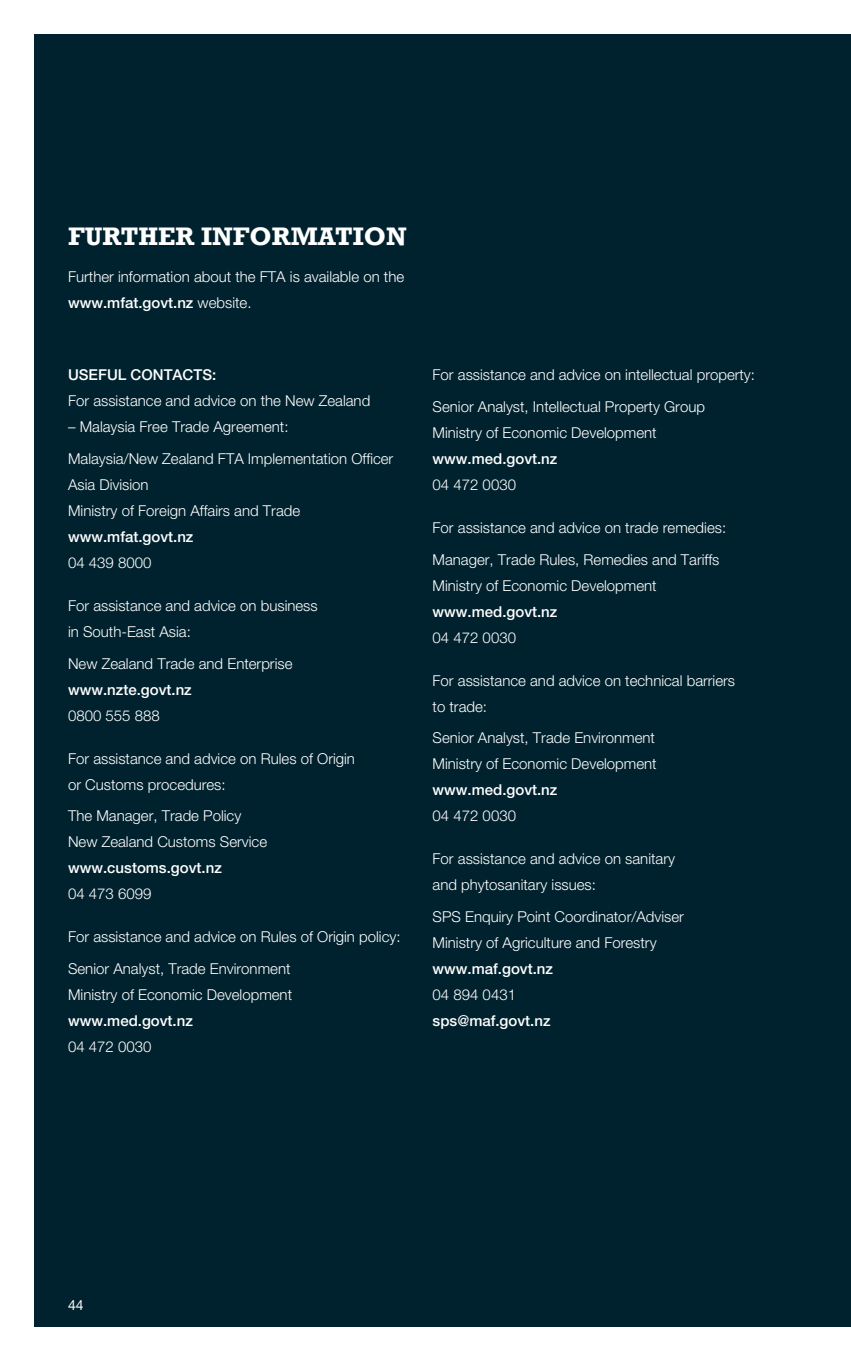
<style>
.page{position:relative;width:851px;height:1361px;background:#fff}
.page>*{position:absolute;margin:0;border:0;box-sizing:border-box;transform-origin:0 0}
.t1{font:700 26px "Rockwell";color:#fff}
.t2{font:300 15px/26px "Helvetica Neue Maori";color:#fff}
.t3{font:500 15px "Helvetica Neue Maori";color:#fff}
.t4{font:14px "Helvetica Neue Maori";color:#fff}
.s1{font-weight:500}
</style>
<div class="page">
<div style="left:34px;top:34px;width:816px;height:1293px;background:#00222e"></div>
<h1 class="t1" style="left:68px;top:220px;width:72px">FURTHE</h1>
<h1 class="t1" style="left:175px;top:220px;width:44px">R INFO</h1>
<h1 class="t1" style="left:272px;top:220px;width:82px">RMATION</h1>
<p class="t2" style="left:68px;top:263px;width:337px">Further information about the FTA is available on the <span class="s1">www.mfat.govt.nz</span> website.</p>
<p class="t3" style="left:68px;top:366px;width:22px">Useful</p>
<p class="t3" style="left:131px;top:366px;width:22px">Contacts</p>
<p class="t3" style="left:212px;top:366px;width:6px">:</p>
<p class="t2" style="left:68px;top:388px;width:304px">For assistance and advice on the New Zealand</p>
<p class="t2" style="left:68px;top:411px;width:327px;line-height:31.6px">– Malaysia Free Trade Agreement:<br>Malaysia/New Zealand FTA Implementation Officer</p>
<p class="t2" style="left:68px;top:471px;width:233px">Asia Division<br>Ministry of Foreign Affairs and Trade</p>
<p class="t3" style="left:68px;top:528px;width:127px">www.mfat.govt.nz</p>
<p class="t2" style="left:68px;top:549px;width:85px">04 439 8000</p>
<p class="t2" style="left:68px;top:592px;width:251px">For assistance and advice on business in South-East Asia:</p>
<p class="t2" style="left:68px;top:650px;width:226px">New Zealand Trade and Enterprise</p>
<p class="t3" style="left:68px;top:680px;width:125px">www.nzte.govt.nz</p>
<p class="t2" style="left:68px;top:702px;width:93px">0800 555 888</p>
<p class="t2" style="left:68px;top:745px;width:288px">For assistance and advice on Rules of Origin or Customs procedures:</p>
<p class="t2" style="left:68px;top:802px;width:200px">The Manager, Trade Policy<br>New Zealand Customs Service</p>
<p class="t3" style="left:68px;top:859px;width:155px">www.customs.govt.nz</p>
<p class="t2" style="left:68px;top:880px;width:85px">04 473 6099</p>
<p class="t2" style="left:68px;top:921px;width:334px;line-height:31.6px">For assistance and advice on Rules of Origin policy:<br>Senior Analyst, Trade Environment</p>
<p class="t2" style="left:68px;top:981px;width:225px">Ministry of Economic Development</p>
<p class="t3" style="left:68px;top:1012px;width:126px">www.med.govt.nz</p>
<p class="t2" style="left:68px;top:1033px;width:85px">04 472 0030</p>
<p class="t2" style="left:432px;top:359px;width:324px;line-height:31.6px">For assistance and advice on intellectual property:<br>Senior Analyst, Intellectual Property Group</p>
<p class="t2" style="left:432px;top:419px;width:225px">Ministry of Economic Development</p>
<p class="t3" style="left:432px;top:450px;width:126px">www.med.govt.nz</p>
<p class="t2" style="left:432px;top:471px;width:85px">04 472 0030</p>
<p class="t2" style="left:432px;top:511px;width:295px;line-height:31.6px">For assistance and advice on trade remedies:<br>Manager, Trade Rules, Remedies and Tariffs</p>
<p class="t2" style="left:432px;top:572px;width:225px">Ministry of Economic Development</p>
<p class="t3" style="left:432px;top:602px;width:126px">www.med.govt.nz</p>
<p class="t2" style="left:432px;top:624px;width:85px">04 472 0030</p>
<p class="t2" style="left:432px;top:667px;width:304px">For assistance and advice on technical barriers to trade:</p>
<p class="t2" style="left:432px;top:725px;width:225px">Senior Analyst, Trade Environment<br>Ministry of Economic Development</p>
<p class="t3" style="left:432px;top:781px;width:126px">www.med.govt.nz</p>
<p class="t2" style="left:432px;top:803px;width:85px">04 472 0030</p>
<p class="t2" style="left:432px;top:846px;width:244px">For assistance and advice on sanitary and phytosanitary issues:</p>
<p class="t2" style="left:432px;top:903px;width:253px">SPS Enquiry Point Coordinator/Adviser<br>Ministry of Agriculture and Forestry</p>
<p class="t3" style="left:432px;top:960px;width:122px">www.maf.govt.nz</p>
<p class="t2" style="left:432px;top:981px;width:85px">04 894 0431</p>
<p class="t3" style="left:432px;top:1012px;width:119px">sps@maf.govt.nz</p>
<p class="t4" style="left:68px;top:1296px;width:17px">44</p>
</div>
